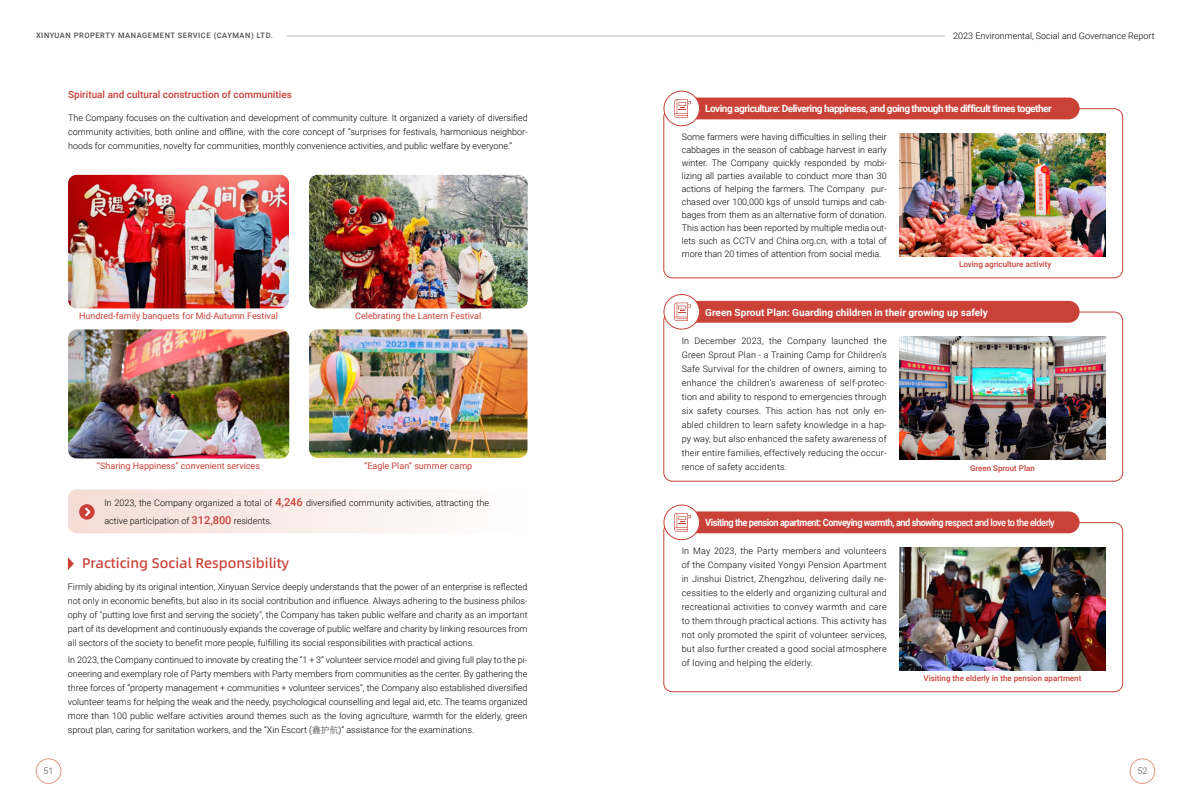
<style>
.page{position:relative;width:1191px;height:808px;background:#fff}
.page>*{position:absolute;margin:0;border:0;box-sizing:border-box;transform-origin:0 0}
.t1{font:14px "Alibaba Pu Hui Ti 2 65 Medium";color:#ca4138}
.t2{font:700 10px "Roboto";letter-spacing:-.05em;color:#fff;scale:.92 1}
.t3{font:700 10px "Roboto";letter-spacing:-.05em;color:#fff}
.t4{font:700 10px "Roboto";color:#fff}
.t5{font:500 10px "Roboto";color:#ca4138}
.t6{font:300 9px/14px "Roboto";color:#000;text-align:justify}
.t7{font:9px "Roboto";color:#ca4138}
.t8{font:300 9px "Roboto";color:#4c4c4e}
.t9{font:500 8px "Roboto";color:#ca4138}
.t10{font:500 7.5px "Roboto";letter-spacing:.075em;color:#4c4c4e}
.s1{font-weight:500;font-size:11px;color:#ca4138}
.s2{font-family:"Alibaba Pu Hui Ti L";font-weight:400}
.s3{font-weight:500}
</style>
<div class="page">
<div style="left:36px;top:758px;width:25px;height:26px;border:1px solid #e19885;border-radius:50%"></div>
<div style="left:1129px;top:758px;width:26px;height:26px;border:1px solid #e19885;border-radius:50%"></div>
<hr style="left:286px;top:36px;width:659px;height:1px;background:#bcbec0">
<img style="left:68px;top:175px;width:221px;height:133px">
<img style="left:309px;top:175px;width:219px;height:133px">
<img style="left:68px;top:329px;width:221px;height:129px">
<img style="left:309px;top:329px;width:218px;height:129px">
<div style="left:68px;top:489px;width:459px;height:44px;background:linear-gradient(to right,#f4dcd5,#fefefe);border-radius:9px"></div>
<svg style="left:79px;top:504px;width:16px;height:16px"></svg>
<svg style="left:83px;top:505px;width:10px;height:14px"></svg>
<svg style="left:68px;top:557px;width:6px;height:13px"></svg>
<div style="left:663px;top:108px;width:460px;height:170px;border:1px solid #ca4138;border-radius:9px"></div>
<div style="left:663px;top:312px;width:460px;height:169px;border:1px solid #ca4138;border-radius:9px"></div>
<div style="left:663px;top:522px;width:460px;height:170px;border:1px solid #ca4138;border-radius:9px"></div>
<div style="left:682px;top:98px;width:397px;height:21px;background:#ca4138;border-radius:11px"></div>
<div style="left:682px;top:301px;width:397px;height:22px;background:#ca4138;border-radius:11px"></div>
<div style="left:682px;top:511px;width:397px;height:22px;background:#ca4138;border-radius:11px"></div>
<div style="left:664px;top:91px;width:35px;height:35px;background:#fff;border-radius:50%"></div>
<div style="left:663px;top:91px;width:37px;height:35px;border:1px solid #ca4138;border-radius:50%"></div>
<div style="left:664px;top:294px;width:35px;height:35px;background:#fff;border-radius:50%"></div>
<div style="left:663px;top:294px;width:37px;height:35px;border:1px solid #ca4138;border-radius:50%"></div>
<div style="left:664px;top:505px;width:35px;height:35px;background:#fff;border-radius:50%"></div>
<div style="left:663px;top:505px;width:37px;height:35px;border:1px solid #ca4138;border-radius:50%"></div>
<svg style="left:674px;top:99px;width:17px;height:19px"></svg>
<svg style="left:674px;top:303px;width:17px;height:18px"></svg>
<svg style="left:674px;top:513px;width:17px;height:18px"></svg>
<img style="left:899px;top:134px;width:206px;height:123px">
<img style="left:899px;top:337px;width:206px;height:123px">
<img style="left:899px;top:547px;width:206px;height:123px">
<p class="t10" style="left:36px;top:30px;width:238px">XINYUAN PROPERTY MANAGEMENT SERVICE (CAYMAN) LTD.</p>
<p class="t6" style="left:953px;top:28px;width:203px">2023 Environmental, Social and Governance Report</p>
<p class="t5" style="left:68px;top:88px;width:225px">Spiritual and cultural construction of communities</p>
<p class="t6" style="left:68px;top:110px;width:461px">The Company focuses on the cultivation and development of community culture. It organized a variety of diversified community activities, both online and offline, with the core concept of “surprises for festivals, harmonious neighbor&shy;hoods for communities, novelty for communities, monthly convenience activities, and public welfare by everyone.”</p>
<p class="t3" style="left:705px;top:102px;width:348px">Loving agriculture: Delivering happiness, and going through the difficult times together</p>
<p class="t6" style="left:681px;top:130px;width:206px;line-height:13px">Some farmers were having difficulties in selling their cabbages in the season of cabbage harvest in early winter. The Company quickly responded by mobi&shy;lizing all parties available to conduct more than 30 actions of helping the farmers. The Company pur&shy;chased over 100,000 kgs of unsold turnips and cab&shy;bages from them as an alternative form of donation.<br>This action has been reported by multiple media out&shy;lets such as CCTV and China.org.cn, with a total of more than 20 times of attention from social media.</p>
<p class="t9" style="left:959px;top:259px;width:94px">Loving agriculture activity</p>
<p class="t7" style="left:79px;top:309px;width:200px">Hundred-family banquets for Mid-Autumn Festival</p>
<p class="t7" style="left:355px;top:309px;width:128px">Celebrating the Lantern Festival</p>
<p class="t4" style="left:705px;top:305px;width:284px">Green Sprout Plan: Guarding children in their growing up safely</p>
<p class="t7" style="left:364px;top:459px;width:110px">“Eagle Plan” summer camp</p>
<p class="t6" style="left:104px;top:494px;width:386px;line-height:18px">In 2023, the Company organized a total of <span class="s1">4,246</span> diversified community activities, attracting the active participation of <span class="s1">312,800</span> residents.</p>
<h1 class="t1" style="left:82px;top:552px;width:208px">Practicing Social Responsibility</h1>
<p class="t6" style="left:68px;top:580px;width:461px">Firmly abiding by its original intention, Xinyuan Service deeply understands that the power of an enterprise is reflected not only in economic benefits, but also in its social contribution and influence. Always adhering to the business philos&shy;ophy of "putting love first and serving the society", the Company has taken public welfare and charity as an important part of its development and continuously expands the coverage of public welfare and charity by linking resources from all sectors of the society to benefit more people, fulfilling its social responsibilities with practical actions.</p>
<p class="t6" style="left:68px;top:653px;width:461px">In 2023, the Company continued to innovate by creating the “1 + 3” volunteer service model and giving full play to the pi&shy;oneering and exemplary role of Party members with Party members from communities as the center. By gathering the three forces of “property management + communities + volunteer services”, the Company also established diversified volunteer teams for helping the weak and the needy, psychological counselling and legal aid, etc. The teams organized more than 100 public welfare activities around themes such as the loving agriculture, warmth for the elderly, green sprout plan, caring for sanitation workers, and the “Xin Escort (<span class="s2">鑫护航</span>)” assistance for the examinations.</p>
<p class="t7" style="left:97px;top:459px;width:165px">“Sharing Happiness” convenient services</p>
<p class="t6" style="left:681px;top:333px;width:206px">In December 2023, the Company launched the Green Sprout Plan - a Training Camp for Children’s Safe Survival for the children of owners, aiming to enhance the children’s awareness of self-protec&shy;tion and ability to respond to emergencies through six safety courses. This action has not only en&shy;abled children to learn safety knowledge in a hap&shy;py way, but also enhanced the safety awareness of their entire families, effectively reducing the occur&shy;rence of safety accidents.</p>
<p class="t9" style="left:970px;top:462px;width:66px">Green Sprout Plan</p>
<p class="t2" style="left:705px;top:515px;width:381px">Visiting the pension apartment: Conveying warmth, and showing re<span class="s3">spect and love to the elderly</span></p>
<p class="t6" style="left:681px;top:544px;width:206px">In May 2023, the Party members and volunteers of the Company visited Yongyi Pension Apartment in Jinshui District, Zhengzhou, delivering daily ne&shy;cessities to the elderly and organizing cultural and recreational activities to convey warmth and care to them through practical actions. This activity has not only promoted the spirit of volunteer services, but also further created a good social atmosphere of loving and helping the elderly.</p>
<p class="t9" style="left:923px;top:673px;width:159px">Visiting the elderly in the pension apartment</p>
<p class="t8" style="left:44px;top:764px;width:11px">51</p>
<p class="t8" style="left:1137px;top:764px;width:11px">52</p>
</div>
